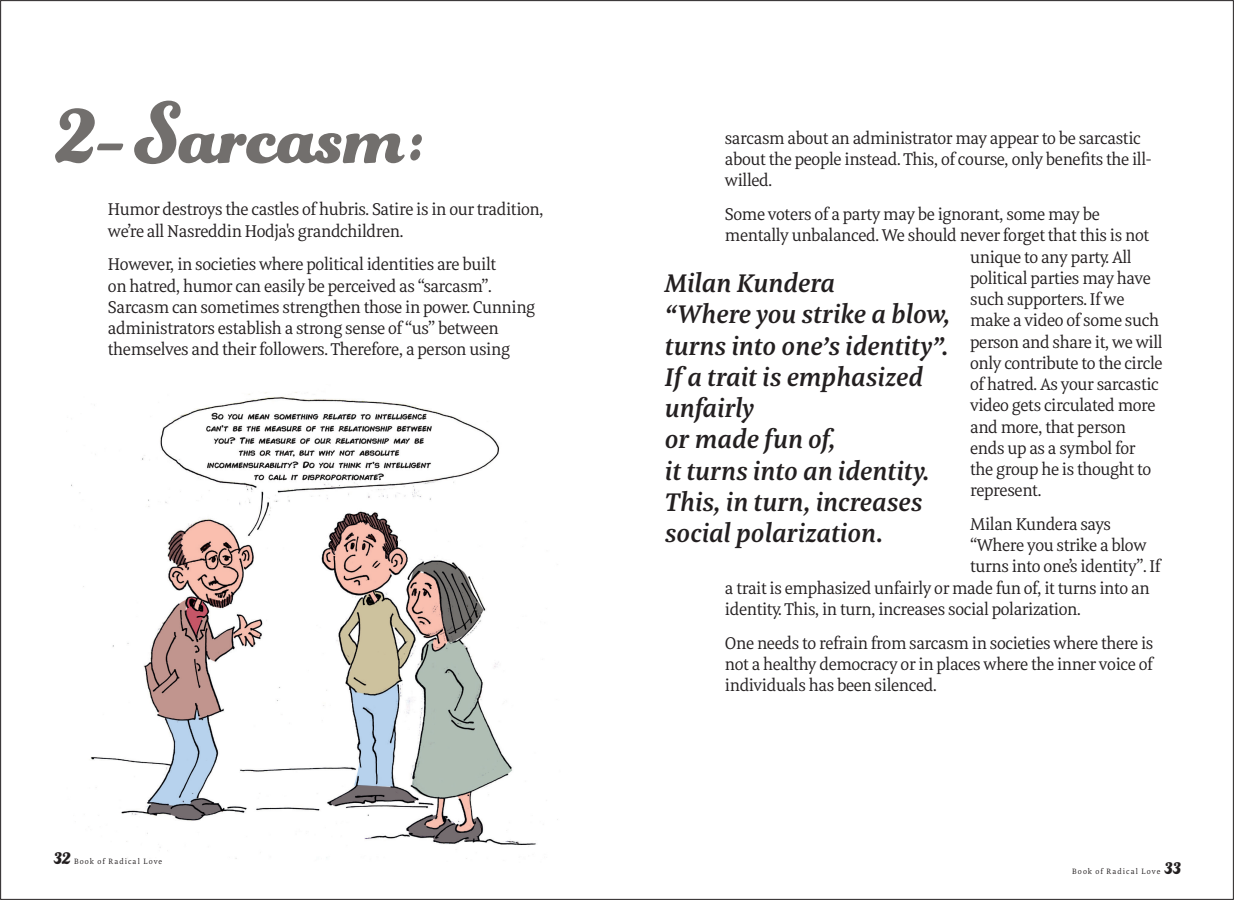
<style>
.page{position:relative;width:1234px;height:900px;background:#fff}
.page>*{position:absolute;margin:0;border:0;box-sizing:border-box;transform-origin:0 0}
.t1{font:93.75px "Funkydori";letter-spacing:-.015em;color:#726f6d}
.t2{font:italic 600 26.25px/31.2px "Meret Pro";color:#231f20}
.t3{font:20.38px "Funkydori";color:#231f20}
.t4{font:17.5px/21.2px "Meret Pro";letter-spacing:-.02em;color:#231f20}
.t5{font:7.88px "Meret Pro";letter-spacing:.135em;color:#231f20}
</style>
<div class="page">
<img style="left:71px;top:392px;width:487px;height:467px">
<h1 class="t1" style="left:53px;top:76px;width:372px">2- Sarcasm:</h1>
<p class="t4" style="left:108px;top:199px;width:437px">Humor destroys the castles of hubris. Satire is in our tradition, we’re all Nasreddin Hodja's grandchildren.</p>
<p class="t4" style="left:108px;top:253px;width:429px">However, in societies where political identities are built<br>on hatred, humor can easily be perceived as “sarcasm”.<br>Sarcasm can sometimes strengthen those in power. Cunning administrators establish a strong sense of “us” between themselves and their followers. Therefore, a person using</p>
<p class="t3" style="left:53px;top:845px;width:19px">32</p>
<p class="t5" style="left:74px;top:856px;width:90px">Book of Radical Love</p>
<p class="t4" style="left:724px;top:127px;width:428px">sarcasm about an administrator may appear to be sarcastic about the people instead. This, of course, only benefits the ill&shy;willed.</p>
<p class="t4" style="left:724px;top:203px;width:376px">Some voters of a party may be ignorant, some may be</p>
<p class="t4" style="left:724px;top:224px;width:425px">mentally unbalanced. We should never forget that this is not</p>
<p class="t4" style="left:969px;top:246px;width:163px">unique to any party. All</p>
<p class="t4" style="left:969px;top:267px;width:182px">political parties may have</p>
<p class="t4" style="left:969px;top:288px;width:156px">such supporters. If we</p>
<p class="t4" style="left:969px;top:309px;width:190px">make a video of some such</p>
<p class="t4" style="left:969px;top:331px;width:194px">person and share it, we will</p>
<p class="t4" style="left:969px;top:352px;width:194px">only contribute to the circle</p>
<p class="t4" style="left:969px;top:373px;width:190px">of hatred. As your sarcastic</p>
<p class="t4" style="left:969px;top:394px;width:187px">video gets circulated more</p>
<p class="t4" style="left:969px;top:416px;width:158px">and more, that person</p>
<p class="t4" style="left:969px;top:437px;width:167px">ends up as a symbol for</p>
<p class="t4" style="left:969px;top:458px;width:182px">the group he is thought to</p>
<p class="t4" style="left:969px;top:479px;width:73px">represent.</p>
<p class="t4" style="left:969px;top:513px;width:142px">Milan Kundera says</p>
<p class="t4" style="left:969px;top:534px;width:178px">“Where you strike a blow</p>
<p class="t4" style="left:969px;top:556px;width:192px">turns into one’s identity”. If</p>
<p class="t4" style="left:724px;top:577px;width:426px">a trait is emphasized unfairly or made fun of, it turns into an</p>
<p class="t4" style="left:724px;top:598px;width:357px">identity. This, in turn, increases social polarization.</p>
<p class="t4" style="left:724px;top:632px;width:430px;text-align:justify">One needs to refrain from sarcasm in societies where there is not a healthy democracy or in places where the inner voice of individuals has been silenced.</p>
<h2 class="t2" style="left:664px;top:267px;width:287px">Milan Kundera<br>“Where you strike a blow, turns into one’s identity”.<br>If a trait is emphasized unfairly<br>or made fun of,<br>it turns into an identity.<br>This, in turn, increases social polarization.</h2>
<p class="t5" style="left:1071px;top:866px;width:90px">Book of Radical Love</p>
<p class="t3" style="left:1163px;top:855px;width:19px">33</p>
</div>
